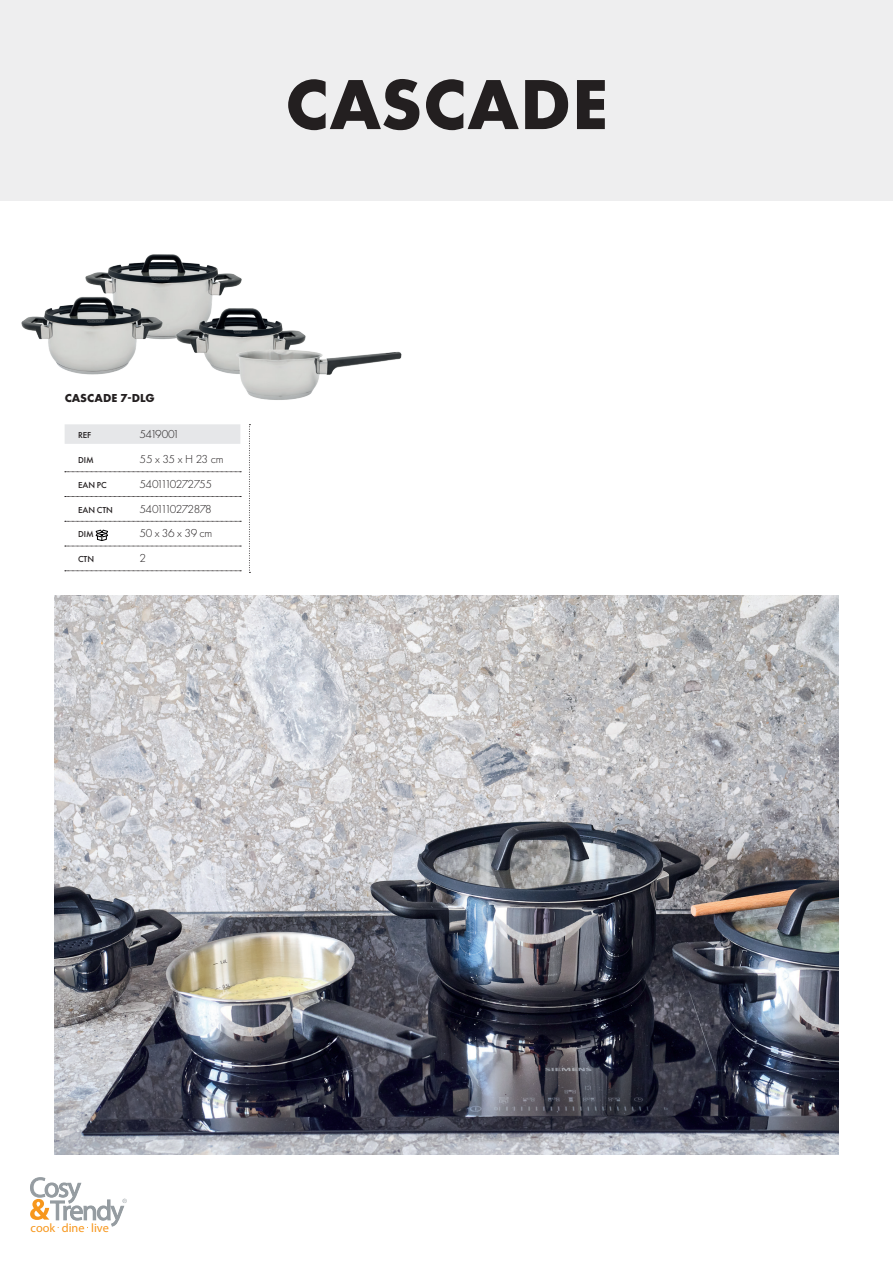
<style>
.page{position:relative;width:893px;height:1263px;background:#fff}
.page>*{position:absolute;margin:0;border:0;box-sizing:border-box;transform-origin:0 0}
.t1{font:700 73.5px "Futura PT";letter-spacing:.01em;color:#231f20}
.t2{font:12.3px "Myriad Pro";color:#f7971d}
.t3{font:300 12px "Futura PT";letter-spacing:-.05em;color:#231f20}
.t4{font:300 12px "Futura PT";letter-spacing:-.08em;color:#231f20}
.t5{font:700 12px "Futura PT";letter-spacing:.01em;color:#231f20}
.t6{font:300 12px "Futura PT";letter-spacing:-.09em;color:#231f20}
.t7{font:500 9px "Futura PT";letter-spacing:-.01em;color:#231f20}
</style>
<div class="page">
<div style="left:0;top:0;width:893px;height:201px;background:#eeeeef"></div>
<svg style="left:249px;top:465px;width:1px;height:108px"></svg>
<svg style="left:65px;top:471px;width:176px;height:1px"></svg>
<svg style="left:65px;top:496px;width:176px;height:1px"></svg>
<svg style="left:65px;top:521px;width:176px;height:1px"></svg>
<svg style="left:65px;top:570px;width:176px;height:1px"></svg>
<svg style="left:65px;top:530px;width:176px;height:17px"></svg>
<img style="left:21px;top:254px;width:381px;height:211px">
<img style="left:54px;top:595px;width:785px;height:559px">
<svg style="left:30px;top:1177px;width:97px;height:51px"></svg>
<h1 class="t1" style="left:285px;top:57px;width:324px">CASCADE</h1>
<p class="t5" style="left:65px;top:390px;width:92px">CASCADE 7-DLG</p>
<p class="t7" style="left:78px;top:430px;width:15px">REF</p>
<p class="t6" style="left:140px;top:427px;width:41px">5419001</p>
<p class="t7" style="left:78px;top:455px;width:17px">DIM</p>
<p class="t3" style="left:140px;top:452px;width:86px">55 x 35 x H 23 cm</p>
<p class="t7" style="left:78px;top:479px;width:30px">EAN PC</p>
<p class="t3" style="left:140px;top:477px;width:74px">5401110272755</p>
<p class="t7" style="left:78px;top:504px;width:36px">EAN CTN</p>
<p class="t4" style="left:140px;top:502px;width:74px">5401110272878</p>
<p class="t7" style="left:78px;top:529px;width:17px">DIM</p>
<p class="t3" style="left:140px;top:526px;width:74px">50 x 36 x 39 cm</p>
<p class="t7" style="left:78px;top:554px;width:17px">CTN</p>
<p class="t3" style="left:140px;top:551px;width:8px">2</p>
<p class="t2" style="left:31px;top:1220px;width:80px">cook dine live</p>
</div>
